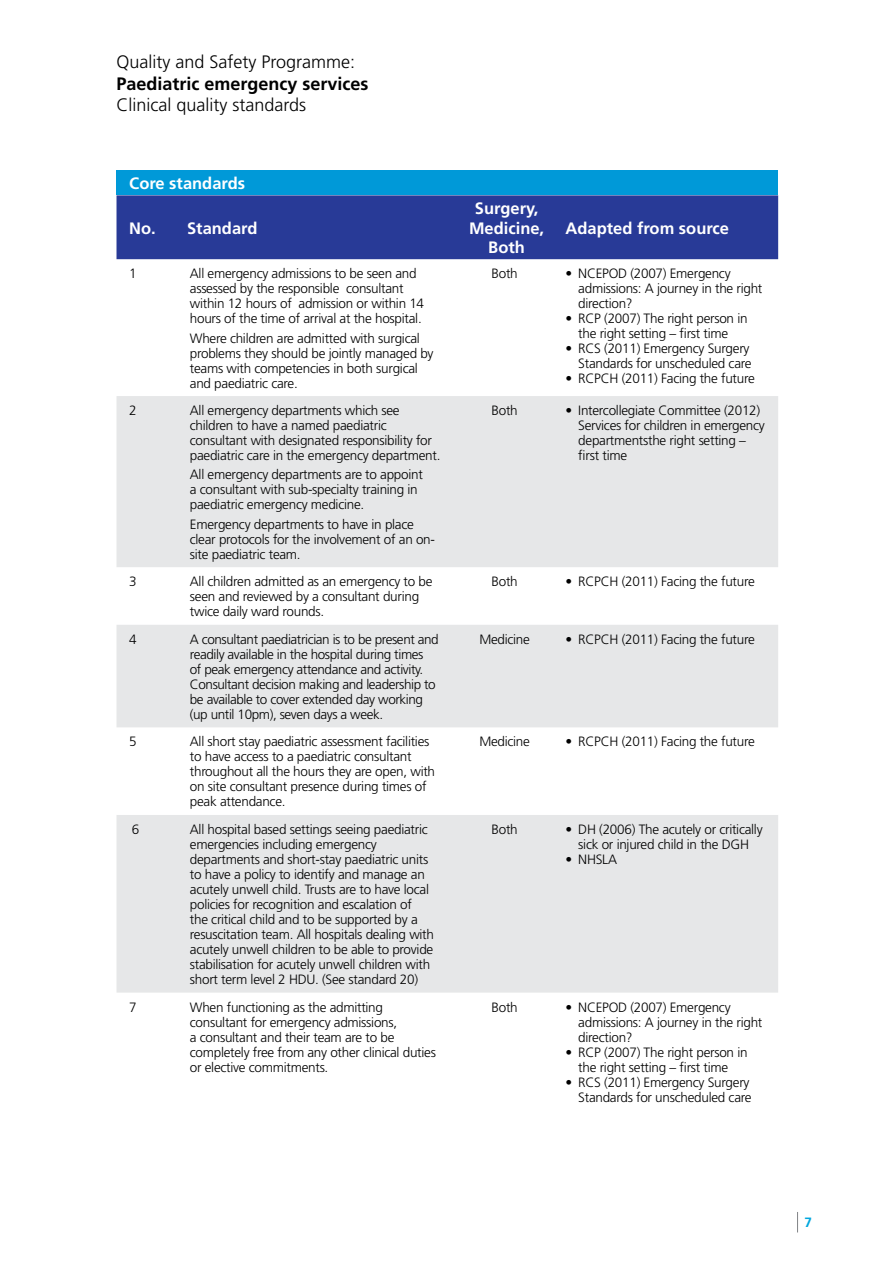
<style>
.page{position:relative;width:893px;height:1263px;background:#fff}
.page>*{position:absolute;margin:0;border:0;box-sizing:border-box;transform-origin:0 0}
.t1{font:300 18px "Frutiger";color:#000}
.t2{font:700 18px "Frutiger";color:#000}
.t3{font:700 16.5px/19.5px "Frutiger";color:#fff;text-align:center}
.t4{font:300 13.5px/15px "Frutiger";letter-spacing:-.02em;color:#000}
.t5{font:700 13.5px "Frutiger";color:#00a7de}
</style>
<div class="page">
<svg style="left:797px;top:1212px;width:1px;height:20px"></svg>
<div style="left:117px;top:171px;width:661px;height:24px;background:#0099d8"></div>
<div style="left:117px;top:195px;width:661px;height:64px;background:#283a97"></div>
<svg style="left:117px;top:396px;width:661px;height:596px;fill:#e6e7e8"></svg>
<h1 class="t1" style="left:117px;top:52px;width:240px">Quality and Safety Programme:</h1>
<h1 class="t2" style="left:117px;top:73px;width:254px">Paediatric emergency services</h1>
<h1 class="t1" style="left:117px;top:95px;width:191px">Clinical quality standards</h1>
<p class="t3" style="left:129px;top:174px;width:117px">Core standards</p>
<p class="t3" style="left:129px;top:218px;width:130px">No. Standard</p>
<p class="t4" style="left:129px;top:266px;width:9px">1</p>
<p class="t4" style="left:190px;top:266px;width:236px">All emergency admissions to be seen and assessed by the responsible consultant within 12 hours of admission or within 14 hours of the time of arrival at the hospital.</p>
<p class="t4" style="left:190px;top:330px;width:245px">Where children are admitted with surgical problems they should be jointly managed by teams with competencies in both surgical and paediatric care.</p>
<p class="t4" style="left:129px;top:403px;width:9px">2</p>
<p class="t4" style="left:190px;top:403px;width:252px">All emergency departments which see children to have a named paediatric consultant with designated responsibility for paediatric care in the emergency department.</p>
<p class="t4" style="left:190px;top:467px;width:234px">All emergency departments are to appoint a consultant with sub-specialty training in paediatric emergency medicine.</p>
<p class="t4" style="left:190px;top:516px;width:247px">Emergency departments to have in place clear protocols for the involvement of an on&shy;site paediatric team.</p>
<p class="t3" style="left:469px;top:199px;width:77px">Surgery,<br>Medicine,<br>Both</p>
<p class="t3" style="left:566px;top:218px;width:165px">Adapted from source</p>
<p class="t4" style="left:492px;top:266px;width:28px">Both</p>
<p class="t4" style="left:578px;top:266px;width:186px;text-indent:-13px">• NCEPOD (2007) Emergency admissions: A journey in the right direction?</p>
<p class="t4" style="left:566px;top:311px;width:184px;text-align:center">• RC P (2007) The right person in the right setting – first time</p>
<p class="t4" style="left:566px;top:341px;width:15px">• RCS</p>
<p class="t4" style="left:578px;top:341px;width:175px;text-align:right">(2011) Emergency Surgery<br>Standards for unscheduled care</p>
<p class="t4" style="left:566px;top:371px;width:191px">• RC PCH (2011) Facing the future</p>
<p class="t4" style="left:492px;top:403px;width:28px">Both</p>
<p class="t4" style="left:578px;top:403px;width:188px;text-indent:-13px">• Intercollegiate Committee (2012)<br>Services for children in emergency departmentsthe right setting – first time</p>
<p class="t4" style="left:129px;top:574px;width:9px">3</p>
<p class="t4" style="left:190px;top:574px;width:244px">All children admitted as an emergency to be seen and reviewed by a consultant during twice daily ward rounds.</p>
<p class="t4" style="left:492px;top:574px;width:28px">Both</p>
<p class="t4" style="left:566px;top:574px;width:191px">• RC PCH (2011) Facing the future</p>
<p class="t4" style="left:129px;top:632px;width:9px">4</p>
<p class="t4" style="left:190px;top:632px;width:250px">A consultant paediatrician is to be present and readily available in the hospital during times<br>of peak emergency attendance and activity.<br>Consultant decision making and leadership to be available to cover extended day working (up until 10pm), seven days a week.</p>
<p class="t4" style="left:479px;top:632px;width:52px">Medicine</p>
<p class="t4" style="left:566px;top:632px;width:191px">• RC PCH (2011) Facing the future</p>
<p class="t4" style="left:129px;top:734px;width:9px">5</p>
<p class="t4" style="left:190px;top:734px;width:247px">All short stay paediatric assessment facilities to have access to a paediatric consultant throughout all the hours they are open, with on site consultant presence during times of peak attendance.</p>
<p class="t4" style="left:479px;top:734px;width:52px">Medicine</p>
<p class="t4" style="left:566px;top:734px;width:191px">• RC PCH (2011) Facing the future</p>
<p class="t4" style="left:132px;top:822px;width:9px">6</p>
<p class="t4" style="left:190px;top:822px;width:246px">All hospital based settings seeing paediatric emergencies including emergency departments and short-stay paediatric units to have a policy to identify and manage an acutely unwell child. Trusts are to have local policies for recognition and escalation of<br>the critical child and to be supported by a resuscitation team. All hospitals dealing with acutely unwell children to be able to provide stabilisation for acutely unwell children with short term level 2 HDU . (See standard 20)</p>
<p class="t4" style="left:492px;top:822px;width:28px">Both</p>
<p class="t4" style="left:566px;top:822px;width:199px;text-align:center">• DH (2006) The acutely or critically sick or injured child in the DGH</p>
<p class="t4" style="left:566px;top:852px;width:53px">• NHSLA</p>
<p class="t4" style="left:129px;top:999px;width:9px">7</p>
<p class="t4" style="left:190px;top:999px;width:248px">When functioning as the admitting consultant for emergency admissions,<br>a consultant and their team are to be completely free from any other clinical duties or elective commitments.</p>
<p class="t4" style="left:492px;top:999px;width:28px">Both</p>
<p class="t4" style="left:578px;top:999px;width:186px;text-indent:-13px">• NCEPOD (2007) Emergency admissions: A journey in the right direction?</p>
<p class="t4" style="left:566px;top:1044px;width:184px;text-align:center">• RC P (2007) The right person in the right setting – first time</p>
<p class="t4" style="left:566px;top:1074px;width:15px">• RCS</p>
<p class="t4" style="left:578px;top:1074px;width:175px;text-align:right">(2011) Emergency Surgery<br>Standards for unscheduled care</p>
<p class="t5" style="left:804px;top:1214px;width:9px">7</p>
</div>
